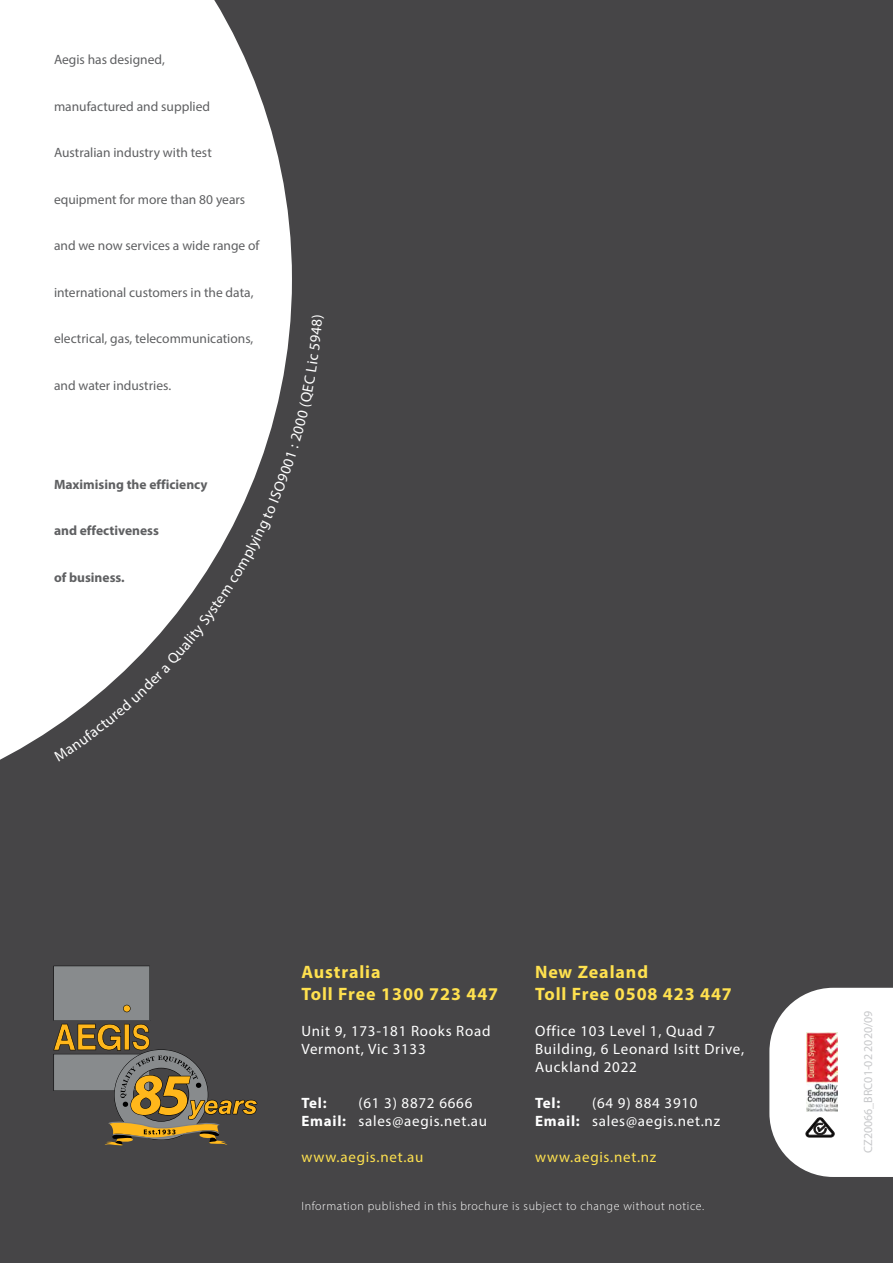
<style>
.page{position:relative;width:893px;height:1263px;background:#464547}
.page>*{position:absolute;margin:0;border:0;box-sizing:border-box;transform-origin:0 0}
.t1{font:700 18px/21.6px "Myriad Pro";letter-spacing:.05em;color:#ffe14f}
.t2{font:15px/18px "Myriad Pro";letter-spacing:.05em;color:#fff}
.t3{font:15px "Myriad Pro";letter-spacing:.05em;color:#fee14f}
.t4{font:700 15px "Myriad Pro";letter-spacing:.01em;color:#fff}
.t5{font:13.5px "Myriad Pro";color:#5f6062}
.t6{font:700 13.5px "Myriad Pro";color:#5f6062}
.t7{font:300 12px "Myriad Pro";letter-spacing:.05em;color:#fff}
.t8{font:12px "Myriad Pro";color:#c7c8ca}
.s1{font-weight:700}
</style>
<div class="page">
<svg style="left:53px;top:966px;width:204px;height:180px"></svg>
<svg style="left:769px;top:988px;width:124px;height:189px;background:#e8e0e0"></svg>
<svg style="left:0;top:0;width:292px;height:760px;background:#f2f2f2"></svg>
<svg style="left:54px;top:315px;width:238px;height:445px"></svg>
<p class="t5" style="left:54px;top:51px;width:112px">Aegis has designed,</p>
<p class="t5" style="left:54px;top:98px;width:158px">manufactured and supplied</p>
<p class="t5" style="left:54px;top:144px;width:159px">Australian industry with test</p>
<p class="t5" style="left:54px;top:191px;width:193px">equipment for more than 80 years</p>
<p class="t5" style="left:54px;top:237px;width:207px">and we now services a wide range of</p>
<p class="t5" style="left:54px;top:284px;width:201px">international customers in the data,</p>
<p class="t5" style="left:54px;top:330px;width:201px">electrical, gas, telecommunications,</p>
<p class="t5" style="left:54px;top:377px;width:119px">and water industries.</p>
<p class="t6" style="left:54px;top:475px;width:155px">Maximising the efficiency</p>
<p class="t6" style="left:54px;top:522px;width:106px">and effectiveness</p>
<p class="t6" style="left:54px;top:568px;width:72px">of business.</p>
<h1 class="t1" style="left:301px;top:961px;width:198px">Australia<br>Toll Free 1300 723 447</h1>
<p class="t2" style="left:301px;top:1021px;width:191px">Unit 9, 173-181 Rooks Road<br>Vermont, Vic 3133</p>
<h1 class="t1" style="left:535px;top:961px;width:198px">New Zealand<br>Toll Free 0508 423 447</h1>
<p class="t2" style="left:535px;top:1021px;width:210px">Office 103 Level 1, Quad 7<br>Building, 6 Leonard Isitt Drive,<br>Auckland 2022</p>
<p class="t4" style="left:535px;top:1093px;width:27px">Tel:</p>
<p class="t4" style="left:301px;top:1093px;width:27px">Tel:</p>
<p class="t2" style="left:301px;top:1093px;width:187px;text-indent:57px">(61 3) 8872 6666<br><span class="s1">Email:</span> sales@aegis.net.au</p>
<p class="t3" style="left:301px;top:1147px;width:124px">www.aegis.net.au</p>
<p class="t2" style="left:535px;top:1093px;width:187px;text-indent:57px">(64 9) 884 3910<br><span class="s1">Email:</span> sales@aegis.net.nz</p>
<p class="t3" style="left:535px;top:1147px;width:123px">www.aegis.net.nz</p>
<p class="t7" style="left:301px;top:1198px;width:404px">Information published in this brochure is subject to change without notice.</p>
<p class="t8" style="left:861px;top:1153px;width:144px;rotate:-90deg">CZ20066_BRC01-02 2020/09</p>
</div>
